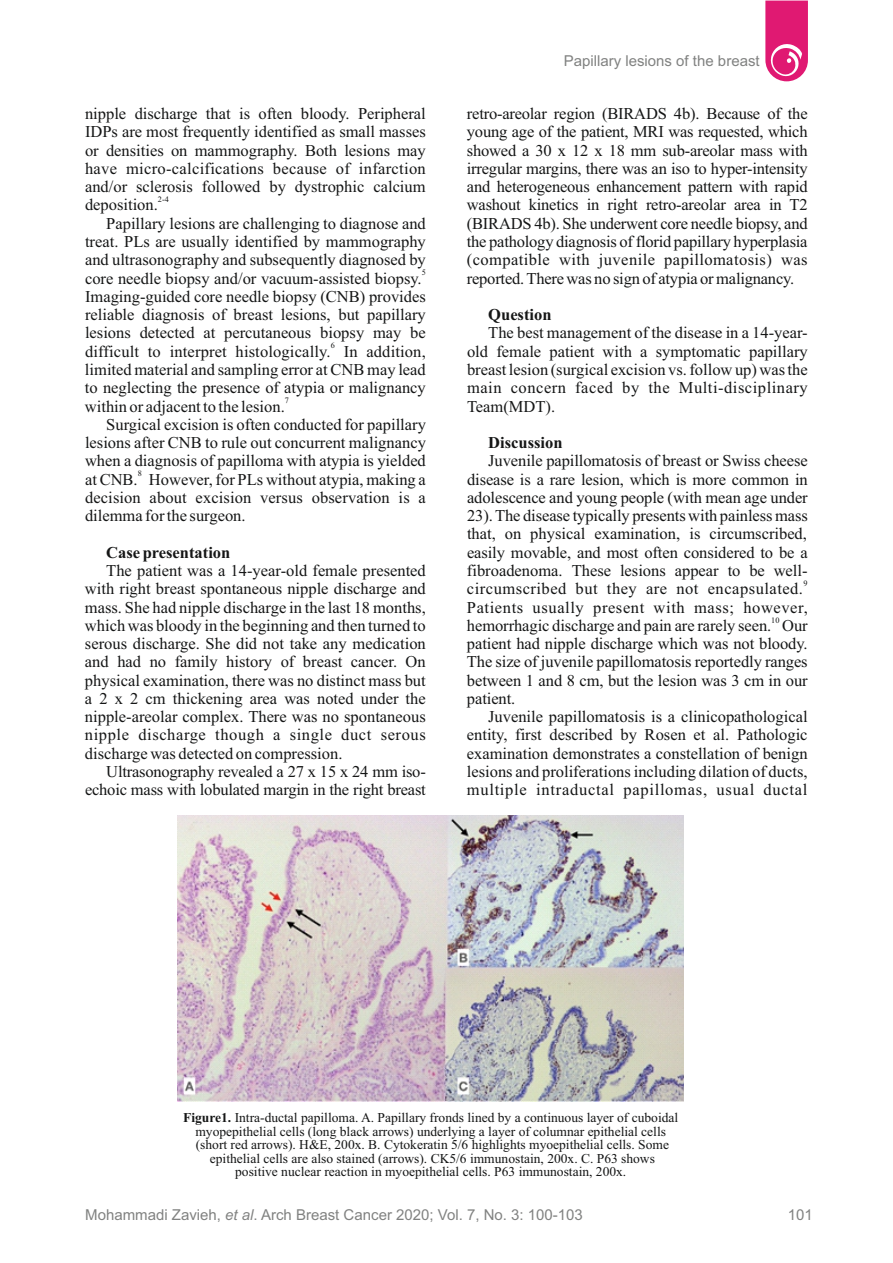
<style>
.page{position:relative;width:893px;height:1263px;background:#fff}
.page>*{position:absolute;margin:0;border:0;box-sizing:border-box;transform-origin:0 0}
.t1{font:16.5px/18.3px "Times New Roman";color:#151616;text-align:justify}
.t2{font:16.5px/18.3px "Times New Roman";letter-spacing:.03em;color:#151616}
.t3{font:700 16.5px "Times New Roman";color:#151616}
.t4{font:15px "Arial";color:#818281}
.t5{font:13.5px/13.5px "Times New Roman";color:#151616;text-align:center}
.t6{font:8.25px "Times New Roman";color:#151616}
.s1{font-weight:700}
.s2{font-style:italic}
</style>
<div class="page">
<img style="left:178px;top:816px;width:506px;height:285px">
<svg style="left:765px;top:1px;width:43px;height:80px;background:#e43a86"></svg>
<p class="t1" style="left:85px;top:106px;width:342px">nipple discharge that is often bloody. Peripheral IDPs are most frequently identified as small masses or densities on mammography. Both lesions may have micro-calcifications because of infarction and/or sclerosis followed by dystrophic calcium</p>
<p class="t6" style="left:158px;top:196px;width:12px">2-4</p>
<p class="t1" style="left:85px;top:197px;width:74px">deposition.</p>
<p class="t1" style="left:85px;top:216px;width:342px;text-indent:21px">Papillary lesions are challenging to diagnose and treat. PLs are usually identified by mammography and ultrasonography and subsequently diagnosed by</p>
<p class="t6" style="left:422px;top:270px;width:6px">5</p>
<p class="t1" style="left:85px;top:270px;width:342px;text-align:left">core needle biopsy and/or vacuum-assisted biopsy.<br>Imaging-guided core needle biopsy (CNB) provides reliable diagnosis of breast lesions, but papillary lesions detected at percutaneous biopsy may be</p>
<p class="t6" style="left:331px;top:343px;width:6px">6</p>
<p class="t1" style="left:85px;top:344px;width:342px">difficult to interpret histologically. In addition, limited material and sampling error at CNB may lead to neglecting the presence of atypia or malignancy</p>
<p class="t6" style="left:285px;top:398px;width:6px">7</p>
<p class="t1" style="left:85px;top:398px;width:201px">within or adjacent to the lesion.</p>
<p class="t1" style="left:85px;top:417px;width:342px;text-indent:21px">Surgical excision is often conducted for papillary lesions after CNB to rule out concurrent malignancy when a diagnosis of papilloma with atypia is yielded</p>
<p class="t6" style="left:138px;top:471px;width:6px">8</p>
<p class="t1" style="left:85px;top:471px;width:342px">at CNB. However, for PLs without atypia, making a decision about excision versus observation is a dilemma for the surgeon.</p>
<p class="t3" style="left:106px;top:546px;width:126px">Case presentation</p>
<p class="t1" style="left:85px;top:563px;width:342px;text-indent:21px">The patient was a 14-year-old female presented with right breast spontaneous nipple discharge and mass. She had nipple discharge in the last 18 months, which was bloody in the beginning and then turned to serous discharge. She did not take any medication and had no family history of breast cancer. On physical examination, there was no distinct mass but a 2 x 2 cm thickening area was noted under the nipple-areolar complex. There was no spontaneous nipple discharge though a single duct serous discharge was detected on compression.</p>
<p class="t1" style="left:85px;top:764px;width:342px;text-align:right">Ultrasonography revealed a 27 x 15 x 24 mm iso&shy;echoic mass with lobulated margin in the right breast</p>
<p class="t4" style="left:564px;top:55px;width:197px">Papillary lesions of the breast</p>
<p class="t1" style="left:467px;top:106px;width:342px">retro-areolar region (BIRADS 4b). Because of the young age of the patient, MRI was requested, which showed a 30 x 12 x 18 mm sub-areolar mass with irregular margins, there was an iso to hyper-intensity and heterogeneous enhancement pattern with rapid washout kinetics in right retro-areolar area in T2 (BIRADS 4b). She underwent core needle biopsy, and the pathology diagnosis of florid papillary hyperplasia (compatible with juvenile papillomatosis) was reported. There was no sign of atypia or malignancy.</p>
<p class="t3" style="left:488px;top:309px;width:65px">Question</p>
<p class="t1" style="left:467px;top:325px;width:342px;text-indent:21px">The best management of the disease in a 14-year&shy;old female patient with a symptomatic papillary breast lesion (surgical excision vs. follow up) was the main concern faced by the Multi-disciplinary Team(MDT).</p>
<p class="t3" style="left:488px;top:437px;width:76px">Discussion</p>
<p class="t1" style="left:467px;top:453px;width:342px;text-indent:21px">Juvenile papillomatosis of breast or Swiss cheese disease is a rare lesion, which is more common in adolescence and young people (with mean age under 23). The disease typically presents with painless mass that, on physical examination, is circumscribed, easily movable, and most often considered to be a fibroadenoma. These lesions appear to be well-</p>
<p class="t6" style="left:804px;top:580px;width:6px">9</p>
<p class="t2" style="left:467px;top:581px;width:342px">circumscribed but they are not encapsulated.<br>Patients usually present with mass; however,</p>
<p class="t6" style="left:771px;top:617px;width:10px">10</p>
<p class="t1" style="left:467px;top:618px;width:342px">hemorrhagic discharge and pain are rarely seen. Our patient had nipple discharge which was not bloody.<br>The size of juvenile papillomatosis reportedly ranges between 1 and 8 cm, but the lesion was 3 cm in our patient.</p>
<p class="t1" style="left:467px;top:709px;width:342px;text-indent:21px">Juvenile papillomatosis is a clinicopathological entity, first described by Rosen et al. Pathologic examination demonstrates a constellation of benign lesions and proliferations including dilation of ducts, multiple intraductal papillomas, usual ductal</p>
<p class="t5" style="left:183px;top:1112px;width:497px"><span class="s1">Figure1.</span> Intra-ductal papilloma. A. Papillary fronds lined by a continuous layer of cuboidal myopepithelial cells (long black arrows) underlying a layer of columnar epithelial cells (short red arrows). H&amp;E, 200x. B. Cytokeratin 5/6 highlights myoepithelial cells. Some epithelial cells are also stained (arrows). CK5/6 immunostain, 200x. C. P63 shows<br>positive nuclear reaction in myoepithelial cells. P63 immunostain, 200x.</p>
<p class="t4" style="left:85px;top:1209px;width:499px">Mohammadi Zavieh, <span class="s2">et al</span>. Arch Breast Cancer 2020; Vol. 7, No. 3: 100-103</p>
<p class="t4" style="left:788px;top:1209px;width:27px">101</p>
</div>
